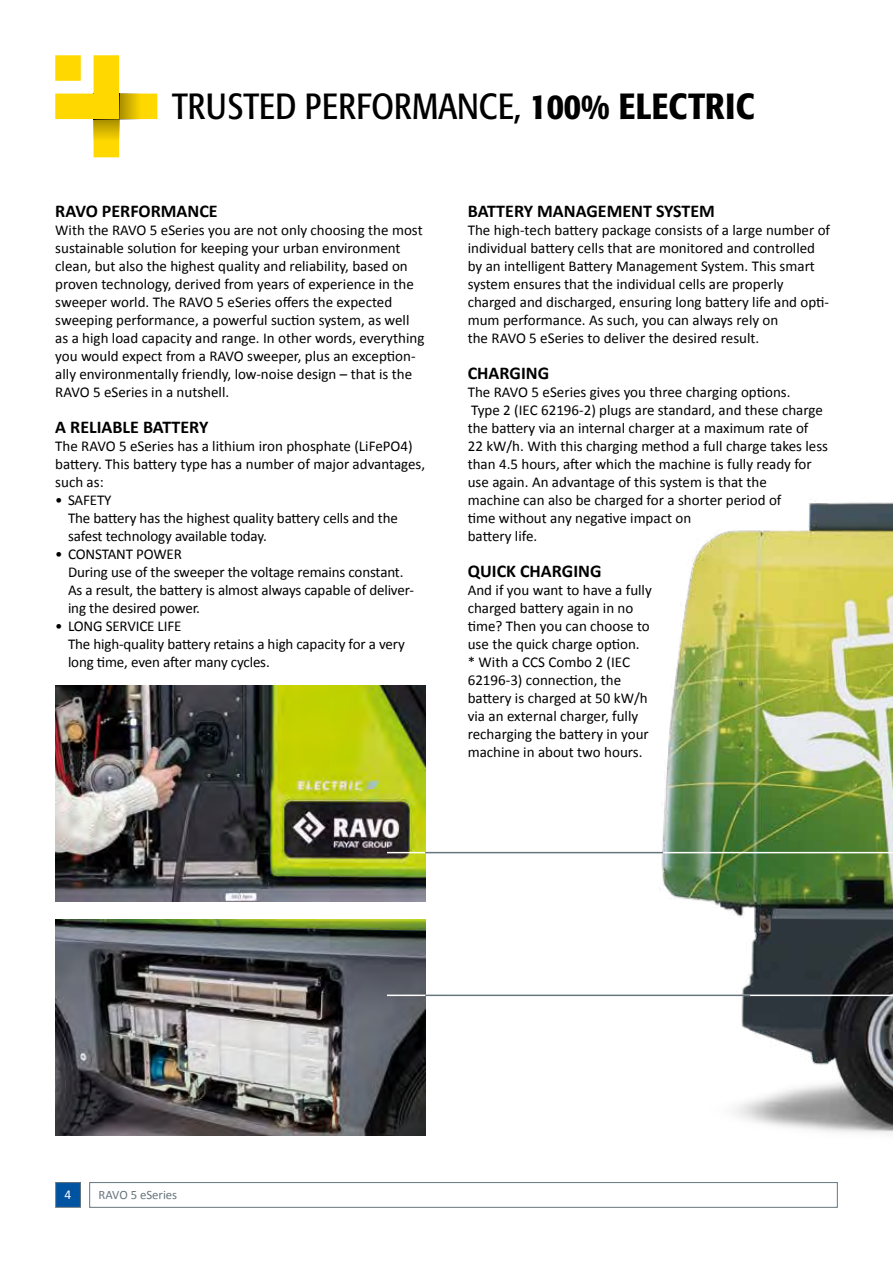
<style>
.page{position:relative;width:893px;height:1263px;background:#fff}
.page>*{position:absolute;margin:0;border:0;box-sizing:border-box;transform-origin:0 0}
.t1{font:condensed 36px "Formata";letter-spacing:.005em;color:#000}
.t2{font:700 18px "Calibri";color:#000}
.t3{font:15px/18px "Calibri";color:#000}
.t4{font:13.5px "Calibri";color:#fff}
.t5{font:12.75px "Calibri";color:#68757d}
.s1{font-weight:500}
</style>
<div class="page">
<img style="left:526px;top:502px;width:367px;height:631px">
<div style="left:89px;top:1182px;width:749px;height:26px;border:1px solid #68757d"></div>
<div style="left:56px;top:1182px;width:24px;height:25px;background:#0053a1"></div>
<div style="left:55px;top:1182px;width:26px;height:26px;border:1px solid #68757d"></div>
<svg style="left:55px;top:55px;width:102px;height:102px"></svg>
<img style="left:55px;top:685px;width:370px;height:216px">
<img style="left:55px;top:919px;width:370px;height:216px">
<hr style="left:387px;top:994px;width:506px;height:2px;background:#fff">
<svg style="left:385px;top:826px;width:508px;height:28px"></svg>
<hr style="left:425px;top:994px;width:325px;height:2px;background:#68757d">
<hr style="left:425px;top:852px;width:238px;height:1px;background:#68757d">
<h1 class="t1" style="left:172px;top:85px;width:584px">TRUSTED PERFORMANCE, <span class="s1">100% ELECTRIC</span></h1>
<p class="t2" style="left:55px;top:200px;width:164px">RAVO PERFORMANCE</p>
<p class="t3" style="left:55px;top:221px;width:371px">With the RAVO 5 eSeries you are not only choosing the most sustainable solution for keeping your urban environment clean, but also the highest quality and reliability, based on proven technology, derived from years of experience in the sweeper world. The RAVO 5 eSeries offers the expected sweeping performance, a powerful suction system, as well as a high load capacity and range. In other words, everything you would expect from a RAVO sweeper, plus an exception&shy;ally environmentally friendly, low-noise design – that is the RAVO 5 eSeries in a nutshell.</p>
<p class="t2" style="left:55px;top:416px;width:155px">A RELIABLE BATTERY</p>
<p class="t3" style="left:55px;top:437px;width:371px">The RAVO 5 eSeries has a lithium iron phosphate (LiFePO4) battery. This battery type has a number of major advantages, such as:</p>
<p class="t3" style="left:68px;top:491px;width:331px;text-indent:-13px">• SAFETY<br>The battery has the highest quality battery cells and the safest technology available today.</p>
<p class="t3" style="left:68px;top:545px;width:348px;text-indent:-13px">• CONSTANT POWER<br>During use of the sweeper the voltage remains constant.<br>As a result, the battery is almost always capable of deliver&shy;ing the desired power.</p>
<p class="t3" style="left:68px;top:617px;width:338px;text-indent:-13px">• LONG SERVICE LIFE<br>The high-quality battery retains a high capacity for a very long time, even after many cycles.</p>
<p class="t2" style="left:468px;top:200px;width:249px">BATTERY MANAGEMENT SYSTEM</p>
<p class="t3" style="left:468px;top:221px;width:364px">The high-tech battery package consists of a large number of individual battery cells that are monitored and controlled by an intelligent Battery Management System. This smart system ensures that the individual cells are properly charged and discharged, ensuring long battery life and opti&shy;mum performance. As such, you can always rely on<br>the RAVO 5 eSeries to deliver the desired result.</p>
<p class="t2" style="left:468px;top:362px;width:83px">CHARGING</p>
<p class="t3" style="left:468px;top:383px;width:362px">The RAVO 5 eSeries gives you three charging options.<br>Type 2 (IEC 62196-2) plugs are standard, and these charge the battery via an internal charger at a maximum rate of<br>22 kW/h. With this charging method a full charge takes less than 4.5 hours, after which the machine is fully ready for use again. An advantage of this system is that the<br>machine can also be charged for a shorter period of<br>time without any negative impact on<br>battery life.</p>
<p class="t2" style="left:468px;top:560px;width:135px">QUICK CHARGING</p>
<p class="t3" style="left:468px;top:581px;width:186px">And if you want to have a fully charged battery again in no time? Then you can choose to use the quick charge option.<br>* With a CCS Combo 2 (IEC<br>62196-3) connection, the battery is charged at 50 kW/h via an external charger, fully recharging the battery in your machine in about two hours.</p>
<p class="t4" style="left:65px;top:1186px;width:8px">4</p>
<p class="t5" style="left:99px;top:1187px;width:80px">RAVO 5 eSeries</p>
</div>
